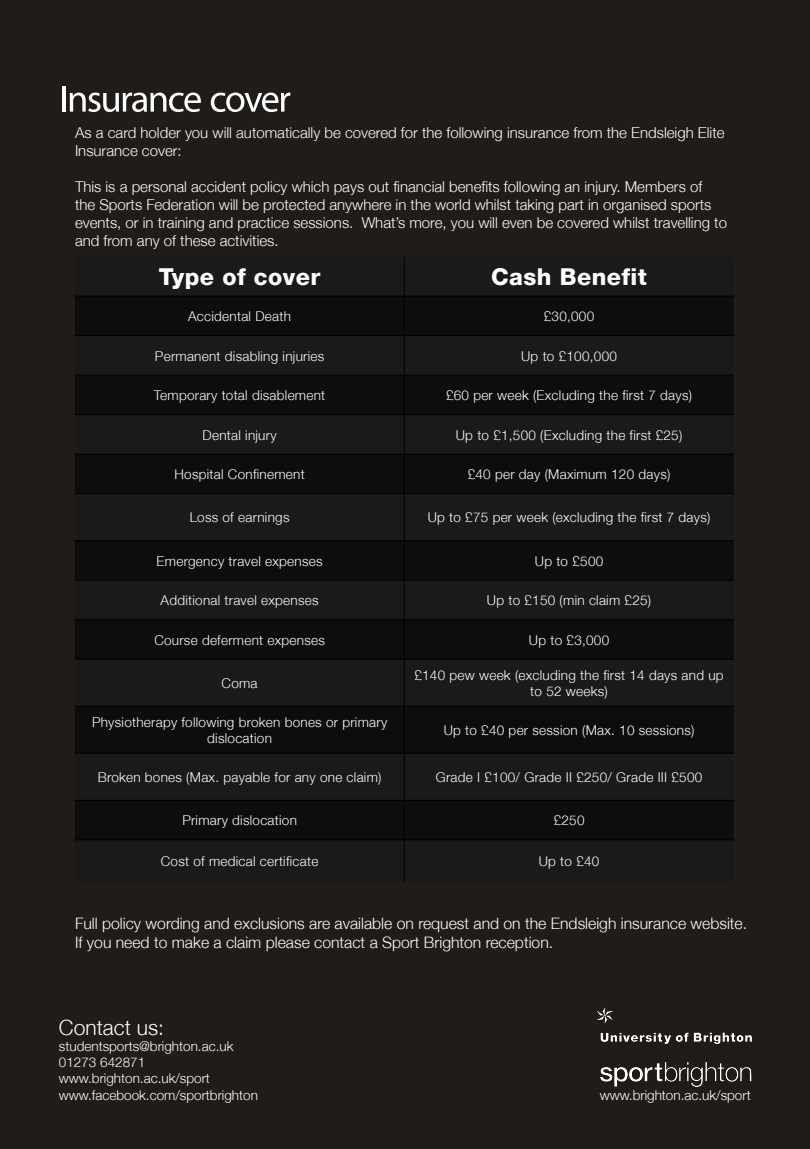
<style>
.page{position:relative;width:810px;height:1149px;background:#1f1c19}
.page>*{position:absolute;margin:0;border:0;box-sizing:border-box;transform-origin:0 0}
.t1{font:54px "Myriad Arabic";letter-spacing:-.03em;color:#fff}
.t2{font:800 23.25px "Helvetica Neue";letter-spacing:.02em;color:#fff}
.t3{font:300 21px "Helvetica Neue";color:#fff}
.t4{font:300 15.75px/18.9px "Helvetica Neue";color:#fff}
.t5{font:300 15px/18px "Helvetica Neue";color:#fff}
.t6{font:300 13.5px/16.2px "Helvetica Neue";letter-spacing:.02em;color:#fff;text-align:center}
.t7{font:300 13.5px/16.2px "Helvetica Neue";color:#fff}
</style>
<div class="page">
<img style="left:597px;top:1007px;width:155px;height:80px">
<svg style="left:75px;top:297px;width:659px;height:542px;fill:#0d0d0d"></svg>
<hr style="left:404px;top:257px;width:1px;height:39px;background:#000">
<hr style="left:75px;top:296px;width:329px;height:1px;background:#000">
<hr style="left:404px;top:296px;width:330px;height:1px;background:#000">
<hr style="left:404px;top:297px;width:1px;height:38px;background:#000">
<hr style="left:75px;top:335px;width:329px;height:1px;background:#000">
<hr style="left:404px;top:335px;width:330px;height:1px;background:#000">
<hr style="left:404px;top:336px;width:1px;height:39px;background:#000">
<hr style="left:75px;top:375px;width:329px;height:1px;background:#000">
<hr style="left:404px;top:375px;width:330px;height:1px;background:#000">
<hr style="left:404px;top:376px;width:1px;height:38px;background:#000">
<hr style="left:75px;top:414px;width:329px;height:1px;background:#000">
<hr style="left:404px;top:414px;width:330px;height:1px;background:#000">
<hr style="left:404px;top:415px;width:1px;height:39px;background:#000">
<hr style="left:75px;top:454px;width:329px;height:1px;background:#000">
<hr style="left:404px;top:454px;width:330px;height:1px;background:#000">
<hr style="left:404px;top:455px;width:1px;height:38px;background:#000">
<hr style="left:75px;top:493px;width:329px;height:1px;background:#000">
<hr style="left:404px;top:493px;width:330px;height:1px;background:#000">
<hr style="left:404px;top:494px;width:1px;height:46px;background:#000">
<hr style="left:75px;top:540px;width:329px;height:1px;background:#000">
<hr style="left:404px;top:540px;width:330px;height:1px;background:#000">
<hr style="left:404px;top:541px;width:1px;height:39px;background:#000">
<hr style="left:75px;top:580px;width:329px;height:1px;background:#000">
<hr style="left:404px;top:580px;width:330px;height:1px;background:#000">
<hr style="left:404px;top:581px;width:1px;height:38px;background:#000">
<hr style="left:75px;top:619px;width:329px;height:1px;background:#000">
<hr style="left:404px;top:619px;width:330px;height:1px;background:#000">
<hr style="left:404px;top:620px;width:1px;height:39px;background:#000">
<hr style="left:75px;top:659px;width:329px;height:1px;background:#000">
<hr style="left:404px;top:659px;width:330px;height:1px;background:#000">
<hr style="left:404px;top:660px;width:1px;height:46px;background:#000">
<hr style="left:75px;top:706px;width:329px;height:1px;background:#000">
<hr style="left:404px;top:706px;width:330px;height:1px;background:#000">
<hr style="left:404px;top:707px;width:1px;height:46px;background:#000">
<hr style="left:75px;top:753px;width:329px;height:1px;background:#000">
<hr style="left:404px;top:753px;width:330px;height:1px;background:#000">
<hr style="left:404px;top:754px;width:1px;height:46px;background:#000">
<hr style="left:75px;top:800px;width:329px;height:1px;background:#000">
<hr style="left:404px;top:800px;width:330px;height:1px;background:#000">
<hr style="left:404px;top:801px;width:1px;height:38px;background:#000">
<hr style="left:75px;top:839px;width:329px;height:1px;background:#000">
<hr style="left:404px;top:839px;width:330px;height:1px;background:#000">
<hr style="left:404px;top:840px;width:1px;height:42px;background:#000">
<h1 class="t1" style="left:59px;top:62px;width:233px">Insurance cover</h1>
<p class="t5" style="left:75px;top:123px;width:651px">As a card holder you will automatically be covered for the following insurance from the Endsleigh Elite<br>Insurance cover:</p>
<p class="t5" style="left:75px;top:177px;width:654px">This is a personal accident policy which pays out financial benefits following an injury. Members of<br>the Sports Federation will be protected anywhere in the world whilst taking part in organised sports events, or in training and practice sessions. What’s more, you will even be covered whilst travelling to and from any of these activities.</p>
<h2 class="t2" style="left:159px;top:263px;width:163px">Type of cover</h2>
<h2 class="t2" style="left:491px;top:263px;width:157px">Cash Benefit</h2>
<p class="t6" style="left:188px;top:308px;width:104px">Accidental Death</p>
<p class="t6" style="left:544px;top:308px;width:52px">£30,000</p>
<p class="t6" style="left:155px;top:348px;width:171px">Permanent disabling injuries</p>
<p class="t6" style="left:521px;top:348px;width:97px">Up to £100,000</p>
<p class="t6" style="left:154px;top:387px;width:173px">Temporary total disablement</p>
<p class="t6" style="left:446px;top:387px;width:248px">£60 per week (Excluding the first 7 days)</p>
<p class="t6" style="left:203px;top:427px;width:75px">Dental injury</p>
<p class="t6" style="left:456px;top:427px;width:228px">Up to £1,500 (Excluding the first £25)</p>
<p class="t6" style="left:175px;top:466px;width:132px">Hospital Confinement</p>
<p class="t6" style="left:468px;top:466px;width:204px">£40 per day (Maximum 120 days)</p>
<p class="t6" style="left:190px;top:509px;width:101px">Loss of earnings</p>
<p class="t6" style="left:428px;top:509px;width:284px">Up to £75 per week (excluding the first 7 days)</p>
<p class="t6" style="left:157px;top:553px;width:168px">Emergency travel expenses</p>
<p class="t6" style="left:535px;top:553px;width:70px">Up to £500</p>
<p class="t6" style="left:161px;top:592px;width:160px">Additional travel expenses</p>
<p class="t6" style="left:487px;top:592px;width:166px">Up to £150 (min claim £25)</p>
<p class="t6" style="left:154px;top:632px;width:172px">Course deferment expenses</p>
<p class="t6" style="left:529px;top:632px;width:82px">Up to £3,000</p>
<p class="t6" style="left:222px;top:675px;width:38px">Coma</p>
<p class="t6" style="left:414px;top:667px;width:311px">£140 pew week (excluding the first 14 days and up to 52 weeks)</p>
<p class="t6" style="left:92px;top:714px;width:297px">Physiotherapy following broken bones or primary dislocation</p>
<p class="t6" style="left:444px;top:722px;width:252px">Up to £40 per session (Max. 10 sessions)</p>
<p class="t6" style="left:98px;top:769px;width:285px">Broken bones (Max. payable for any one claim)</p>
<p class="t6" style="left:436px;top:769px;width:268px">Grade I £100/ Grade II £250/ Grade III £500</p>
<p class="t6" style="left:182px;top:812px;width:116px">Primary dislocation</p>
<p class="t6" style="left:554px;top:812px;width:32px">£250</p>
<p class="t6" style="left:161px;top:853px;width:159px">Cost of medical certificate</p>
<p class="t6" style="left:539px;top:853px;width:62px">Up to £40</p>
<p class="t4" style="left:75px;top:914px;width:674px">Full policy wording and exclusions are available on request and on the Endsleigh insurance website.<br>If you need to make a claim please contact a Sport Brighton reception.</p>
<h3 class="t3" style="left:59px;top:1015px;width:107px">Contact us:</h3>
<p class="t7" style="left:59px;top:1038px;width:201px">studentsports@brighton.ac.uk<br>01273 642871 www.brighton.ac.uk/sport www.facebook.com/sportbrighton</p>
<p class="t7" style="left:600px;top:1087px;width:153px">www.brighton.ac.uk/sport</p>
</div>
